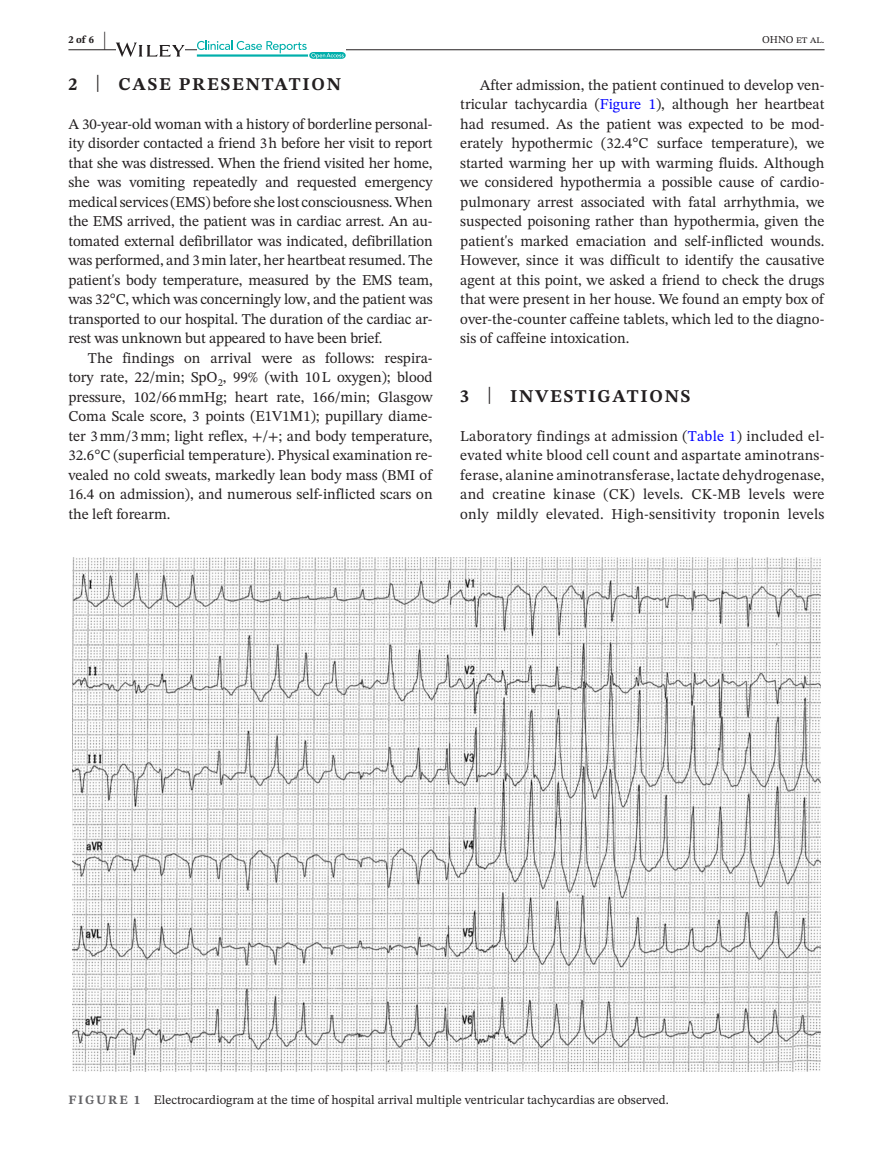
<style>
.page{position:relative;width:893px;height:1174px;background:#fff}
.page>*{position:absolute;margin:0;border:0;box-sizing:border-box;transform-origin:0 0}
.t1{font:700 18px "STIX Two Text";letter-spacing:.1em;color:#231f20}
.t2{font:15px/19.5px "STIX Two Text";color:#231f20;text-align:justify}
.t3{font:12.75px "STIX Two Text";color:#231f20}
.t4{font:10.5px "STIX Two Text";color:#231f20}
.t5{font:700 10.5px "STIX Two Text";color:#231f20}
.s1{font-size:21px}
.s2{font-weight:400;font-size:23.7px}
.s3{font-family:"STIX"}
.s4{color:#00f}
.s5{font-weight:700;color:#636366}
</style>
<div class="page">
<hr style="left:68px;top:49px;width:756px;height:1px;background:#231f20">
<svg style="left:116px;top:43px;width:69px;height:14px"></svg>
<svg style="left:197px;top:41px;width:149px;height:18px"></svg>
<img style="left:72px;top:557px;width:749px;height:514px">
<p class="t5" style="left:68px;top:32px;width:39px">2 of 6 <span class="s1">|</span></p>
<p class="t4" style="left:762px;top:32px;width:64px">OHNO et al.</p>
<p class="t1" style="left:68px;top:71px;width:274px">2 <span class="s2">|</span> CASE PRESENTATION</p>
<p class="t2" style="left:68px;top:114px;width:366px">A 30-year-old woman with a history of borderline personal&shy;ity disorder contacted a friend 3h before her visit to report that she was distressed. When the friend visited her home, she was vomiting repeatedly and requested emergency medical services (EMS) before she lost consciousness. When the EMS arrived, the patient was in cardiac arrest. An au&shy;tomated external defibrillator was indicated, defibrillation was performed, and 3min later, her heartbeat resumed. The patient's body temperature, measured by the EMS team, was 32°C, which was concerningly low, and the patient was transported to our hospital. The duration of the cardiac ar&shy;rest was unknown but appeared to have been brief.</p>
<p class="t2" style="left:68px;top:348px;width:366px;text-indent:20px">The findings on arrival were as follows: respira&shy;tory rate, 22/min; SpO<sub>2</sub>, 99% (with 10L oxygen); blood pressure, 102/66mmHg; heart rate, 166/min; Glasgow Coma Scale score, 3 points (E1V1M1); pupillary diame&shy;ter 3mm/3mm; light reflex, <span class="s3">+</span>/<span class="s3">+</span>; and body temperature, 32.6°C (superficial temperature). Physical examination re&shy;vealed no cold sweats, markedly lean body mass (BMI of 16.4 on admission), and numerous self-inflicted scars on the left forearm.</p>
<p class="t2" style="left:460px;top:75px;width:366px;text-indent:20px">After admission, the patient continued to develop ven&shy;tricular tachycardia (<span class="s4">Figure 1</span>), although her heartbeat had resumed. As the patient was expected to be mod&shy;erately hypothermic (32.4°C surface temperature), we started warming her up with warming fluids. Although we considered hypothermia a possible cause of cardio&shy;pulmonary arrest associated with fatal arrhythmia, we suspected poisoning rather than hypothermia, given the patient's marked emaciation and self-inflicted wounds.<br>However, since it was difficult to identify the causative agent at this point, we asked a friend to check the drugs that were present in her house. We found an empty box of over-the-counter caffeine tablets, which led to the diagno&shy;sis of caffeine intoxication.</p>
<p class="t1" style="left:460px;top:383px;width:232px">3 <span class="s2">|</span> INVESTIGATIONS</p>
<p class="t2" style="left:460px;top:426px;width:366px">Laboratory findings at admission (<span class="s4">Table 1</span>) included el&shy;evated white blood cell count and aspartate aminotrans&shy;ferase, alanine aminotransferase, lactate dehydrogenase, and creatine kinase (CK) levels. CK-MB levels were only mildly elevated. High-sensitivity troponin levels</p>
<p class="t3" style="left:68px;top:1090px;width:602px"><span class="s5">FIGURE 1</span> Electrocardiogram at the time of hospital arrival multiple ventricular tachycardias are observed.</p>
</div>
